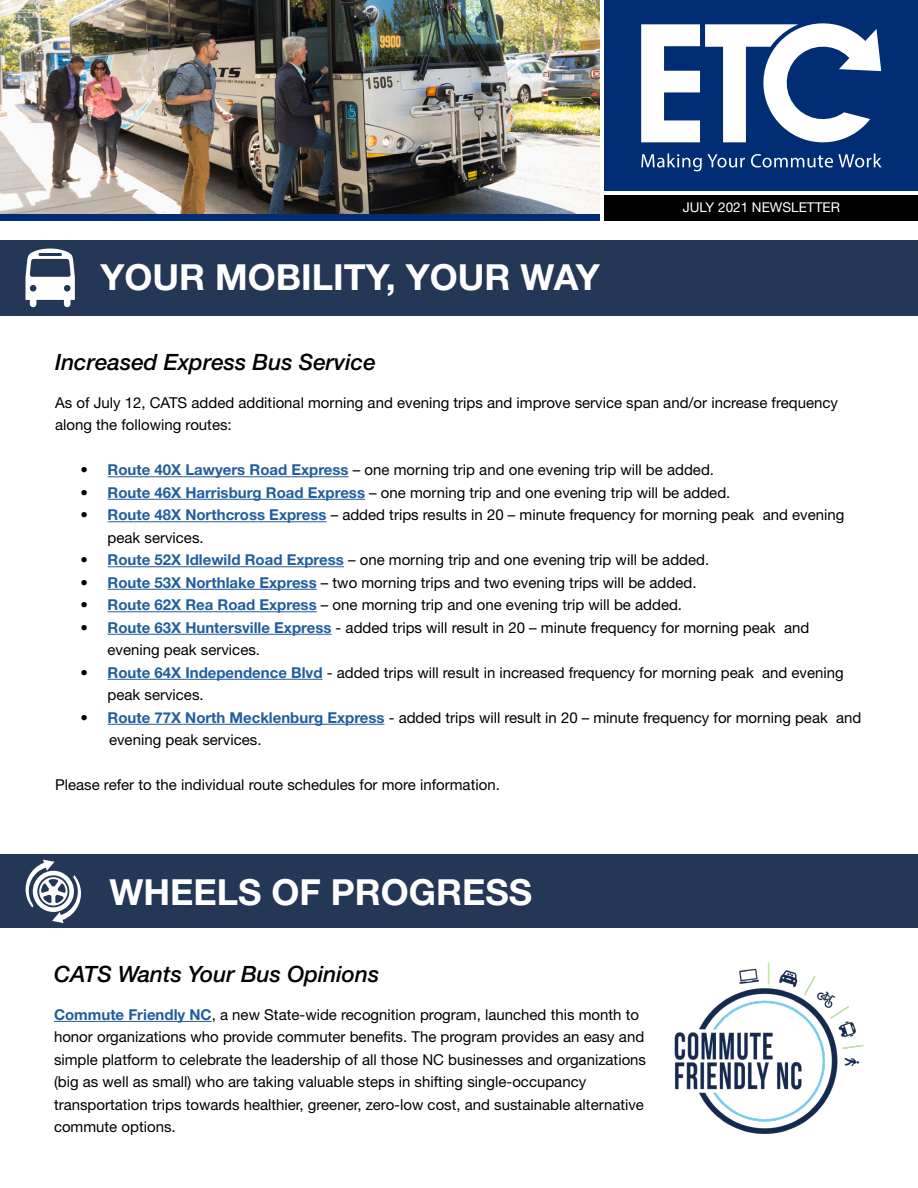
<style>
.page{position:relative;width:918px;height:1188px;background:#fff}
.page>*{position:absolute;margin:0;border:0;box-sizing:border-box;transform-origin:0 0}
.t1{font:700 36px "Helvetica Neue LT Pro";color:#fff}
.t2{font:italic 500 22.5px "Helvetica Neue LT Pro";color:#000}
.t3{font:15px/22.5px "Helvetica Neue LT Pro";color:#000}
.t4{font:13.5px "Helvetica Neue LT Pro";color:#fff}
.s1{font-weight:700;color:#215e9e}
</style>
<div class="page">
<div style="left:605px;top:0;width:313px;height:190px;background:#002d74"></div>
<svg style="left:641px;top:23px;width:241px;height:148px"></svg>
<div style="left:605px;top:195px;width:313px;height:25px;background:#000"></div>
<img style="left:0;top:0;width:600px;height:214px">
<div style="left:0;top:214px;width:600px;height:6px;background:#002d74"></div>
<div style="left:0;top:240px;width:918px;height:76px;background:#243756"></div>
<svg style="left:26px;top:249px;width:49px;height:58px"></svg>
<hr style="left:108px;top:476px;width:241px;height:1px;background:#215e9e">
<hr style="left:108px;top:499px;width:257px;height:1px;background:#215e9e">
<hr style="left:108px;top:521px;width:219px;height:1px;background:#215e9e">
<hr style="left:108px;top:566px;width:236px;height:1px;background:#215e9e">
<hr style="left:108px;top:589px;width:209px;height:1px;background:#215e9e">
<hr style="left:108px;top:611px;width:209px;height:1px;background:#215e9e">
<hr style="left:108px;top:634px;width:223px;height:1px;background:#215e9e">
<hr style="left:108px;top:679px;width:215px;height:1px;background:#215e9e">
<hr style="left:108px;top:724px;width:276px;height:1px;background:#215e9e">
<div style="left:0;top:854px;width:918px;height:74px;background:#243756"></div>
<svg style="left:26px;top:860px;width:55px;height:63px"></svg>
<hr style="left:54px;top:1021px;width:158px;height:1px;background:#215e9e">
<img style="left:674px;top:962px;width:190px;height:172px">
<h1 class="t1" style="left:100px;top:255px;width:501px">YOUR MOBILITY, YOUR WAY</h1>
<p class="t4" style="left:683px;top:199px;width:159px">JULY 2021 NEWSLETTER</p>
<h2 class="t2" style="left:55px;top:349px;width:322px">Increased Express Bus Service</h2>
<p class="t3" style="left:55px;top:391px;width:784px">As of July 12, CATS added additional morning and evening trips and improve service span and/or increase frequency along the following routes:</p>
<p class="t3" style="left:81px;top:458px;width:635px">• <span class="s1">Route 40X Lawyers Road Express</span> – one morning trip and one evening trip will be added.</p>
<p class="t3" style="left:81px;top:481px;width:651px">• <span class="s1">Route 46X Harrisburg Road Express</span> – one morning trip and one evening trip will be added.</p>
<p class="t3" style="left:108px;top:503px;width:738px;text-indent:-27px">• <span class="s1">Route 48X Northcross Express</span> – added trips results in 20 – minute frequency for morning peak and evening peak services.</p>
<p class="t3" style="left:81px;top:548px;width:630px">• <span class="s1">Route 52X Idlewild Road Express</span> – one morning trip and one evening trip will be added.</p>
<p class="t3" style="left:81px;top:571px;width:617px">• <span class="s1">Route 53X Northlake Express</span> – two morning trips and two evening trips will be added.</p>
<p class="t3" style="left:81px;top:593px;width:603px">• <span class="s1">Route 62X Rea Road Express</span> – one morning trip and one evening trip will be added.</p>
<p class="t3" style="left:108px;top:616px;width:703px;text-indent:-27px">• <span class="s1">Route 63X Huntersville Express</span> - added trips will result in 20 – minute frequency for morning peak and evening peak services.</p>
<p class="t3" style="left:108px;top:661px;width:738px;text-indent:-27px">• <span class="s1">Route 64X Independence Blvd</span> - added trips will result in increased frequency for morning peak and evening peak services.</p>
<p class="t3" style="left:109px;top:706px;width:754px;text-indent:-28px">• <span class="s1">Route 77X North Mecklenburg Express</span> - added trips will result in 20 – minute frequency for morning peak and evening peak services.</p>
<p class="t3" style="left:55px;top:773px;width:446px">Please refer to the individual route schedules for more information.</p>
<h1 class="t1" style="left:109px;top:870px;width:424px">WHEELS OF PROGRESS</h1>
<h2 class="t2" style="left:54px;top:961px;width:327px">CATS Wants Your Bus Opinions</h2>
<p class="t3" style="left:54px;top:1003px;width:594px"><span class="s1">Commute Friendly NC</span>, a new State-wide recognition program, launched this month to honor organizations who provide commuter benefits. The program provides an easy and simple platform to celebrate the leadership of all those NC businesses and organizations (big as well as small) who are taking valuable steps in shifting single-occupancy transportation trips towards healthier, greener, zero-low cost, and sustainable alternative commute options.</p>
</div>
